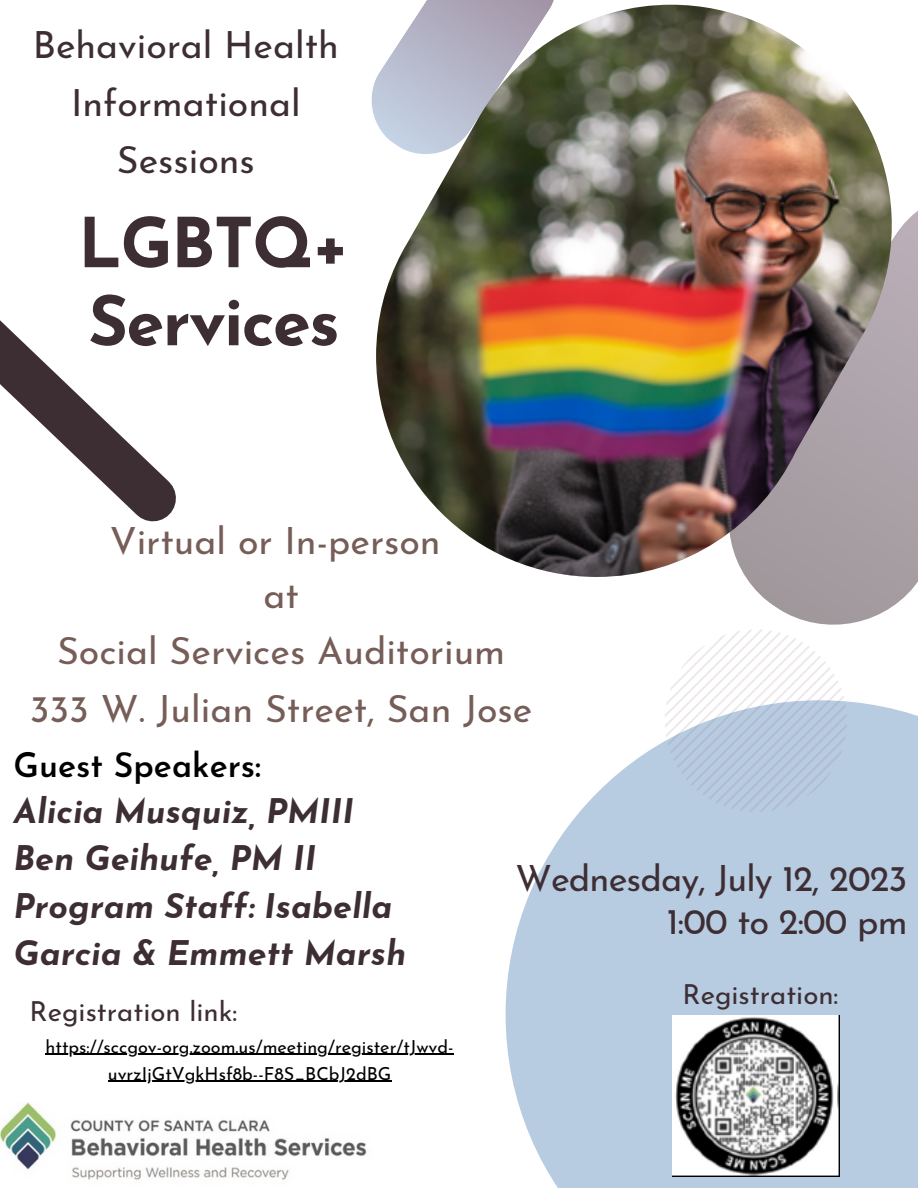
<style>
.page{position:relative;width:918px;height:1188px;background:#fff}
.page>*{position:absolute;margin:0;border:0;box-sizing:border-box;transform-origin:0 0}
.t1{font:700 68.55px/78px "Josefin Sans";letter-spacing:-.025em;color:#3d2e34}
.t2{font:37.65px "Josefin Sans";color:#765d58}
.t3{font:37.5px/57.3px "Josefin Sans";color:#3d2e34;text-align:center}
.t4{font:36.3px "Josefin Sans";letter-spacing:-.025em;color:#3d2e34}
.t5{font:italic 700 33.9px/47.2px "Josefin Sans";color:#3d2e34}
.t6{font:600 33.75px "Josefin Sans";color:#000}
.t7{font:27.6px "Josefin Sans";color:#3d2e34}
.t8{font:18px/27px "Josefin Sans";color:#000;text-align:center}
</style>
<div class="page">
<svg style="left:0;top:320px;width:176px;height:202px"></svg>
<svg style="left:746px;top:211px;width:172px;height:414px;background:#b7afb4"></svg>
<img style="left:376px;top:5px;width:516px;height:572px">
<svg style="left:371px;top:0;width:207px;height:175px"></svg>
<svg style="left:506px;top:701px;width:412px;height:487px;background:#c1d2e5"></svg>
<svg style="left:665px;top:630px;width:182px;height:182px"></svg>
<img style="left:0;top:1103px;width:367px;height:77px">
<img style="left:673px;top:1016px;width:166px;height:161px">
<hr style="left:46px;top:1054px;width:408px;height:1px;background:#000">
<hr style="left:108px;top:1081px;width:283px;height:1px;background:#000">
<p class="t3" style="left:33px;top:20px;width:308px">Behavioral Health<br>Informational<br>Sessions</p>
<p class="t1" style="left:78px;top:211px;width:273px">LGBTQ+<br>Services</p>
<p class="t2" style="left:110px;top:526px;width:333px">Virtual or In-person</p>
<p class="t2" style="left:263px;top:580px;width:37px">at</p>
<p class="t2" style="left:57px;top:636px;width:450px">Social Services Auditorium</p>
<p class="t2" style="left:30px;top:693px;width:504px">333 W. Julian Street, San Jose</p>
<p class="t6" style="left:14px;top:752px;width:249px">Guest Speakers:</p>
<p class="t5" style="left:14px;top:791px;width:342px">Alicia Musquiz, PMIII</p>
<p class="t5" style="left:14px;top:838px;width:304px">Ben Geihufe, PM II</p>
<p class="t5" style="left:14px;top:886px;width:394px">Program Staff: Isabella<br>Garcia &amp; Emmett Marsh</p>
<p class="t7" style="left:30px;top:1001px;width:209px">Registration link:</p>
<p class="t8" style="left:46px;top:1035px;width:410px">https://sccgov-org.zoom.us/meeting/register/tJwvd&shy;uvrzIjGtVgkHsf8b--F8S_BCbJ2dBG</p>
<p class="t4" style="left:515px;top:864px;width:394px">Wednesday, July 12, 2023</p>
<p class="t4" style="left:667px;top:907px;width:242px">1:00 to 2:00 pm</p>
<p class="t7" style="left:682px;top:983px;width:158px">Registration:</p>
</div>
